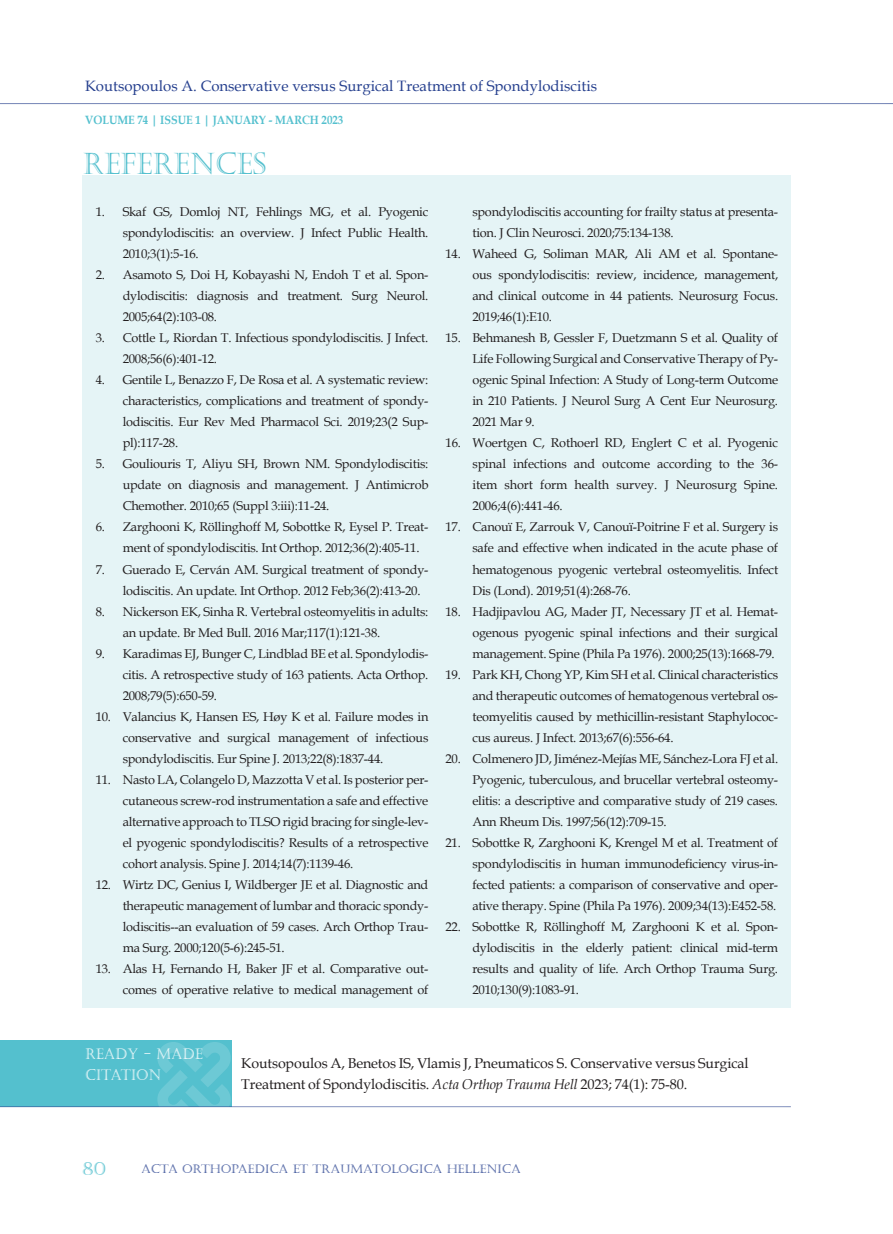
<style>
.page{position:relative;width:893px;height:1234px;background:#fff}
.page>*{position:absolute;margin:0;border:0;box-sizing:border-box;transform-origin:0 0}
.t1{font:30px "Castellar";color:#54c0ce;scale:.93 1}
.t2{font:18px "Castellar";color:#54c0ce}
.t3{font:15px "Book Antiqua";color:#253f8e}
.t4{font:15px "Castellar";color:#fff;scale:.93 1}
.TEXT_new{font:14.25px/21px "Book Antiqua";letter-spacing:-.01em;color:#231f20}
.t5{font:12.75px/21px "Book Antiqua";letter-spacing:-.02em;color:#231f20;text-align:justify}
.t6{font:12px "Castellar";color:#253f8e}
.t7{font:700 12px "Book Antiqua";color:#54c0ce;scale:.9 1}
.s1{font-style:italic}
</style>
<div class="page">
<hr style="left:0;top:103px;width:893px;height:3px;background:#231f20;opacity:.75">
<div style="left:83px;top:175px;width:708px;height:832px;background:#e5f4f6"></div>
<div style="left:0;top:1040px;width:232px;height:66px;background:#54c0ce"></div>
<svg style="left:156px;top:1042px;width:76px;height:66px"></svg>
<hr style="left:0;top:1104px;width:793px;height:3px;background:#231f20;opacity:.75">
<hr style="left:892px;top:1056px;width:1px;height:78px;background:#54c0ce">
<p class="t3" style="left:85px;top:76px;width:514px">Koutsopoulos A. Conservative versus Surgical Treatment of Spondylodiscitis</p>
<p class="t7" style="left:85px;top:111px;width:288px">VOLUME 74 | ISSUE 1 | JANUARY - MARCH 2023</p>
<p class="t1" style="left:83px;top:146px;width:197px">REFERENCES</p>
<p class="t5" style="left:123px;top:201px;width:307px;text-indent:-27px">1. Skaf GS, Domloj NT, Fehlings MG, et al. Pyogenic spondylodiscitis: an overview. J Infect Public Health.<br>2010;3(1):5-16.</p>
<p class="t5" style="left:123px;top:264px;width:307px;text-indent:-27px">2. Asamoto S, Doi H, Kobayashi N, Endoh T et al. Spon&shy;dylodiscitis: diagnosis and treatment. Surg Neurol.<br>2005;64(2):103-08.</p>
<p class="t5" style="left:123px;top:327px;width:307px;text-indent:-27px">3. Cottle L, Riordan T. Infectious spondylodiscitis. J Infect.<br>2008;56(6):401-12.</p>
<p class="t5" style="left:123px;top:369px;width:307px;text-indent:-27px">4. Gentile L, Benazzo F, De Rosa et al. A systematic review: characteristics, complications and treatment of spondy&shy;lodiscitis. Eur Rev Med Pharmacol Sci. 2019;23(2 Sup&shy;pl):117-28.</p>
<p class="t5" style="left:123px;top:453px;width:307px;text-indent:-27px">5. Gouliouris T, Aliyu SH, Brown NM. Spondylodiscitis: update on diagnosis and management. J Antimicrob Chemother. 2010;65 (Suppl 3:iii):11-24.</p>
<p class="t5" style="left:123px;top:516px;width:307px;text-indent:-27px">6. Zarghooni K, Röllinghoff M, Sobottke R, Eysel P. Treat&shy;ment of spondylodiscitis. Int Orthop. 2012;36(2):405-11.</p>
<p class="t5" style="left:123px;top:558px;width:307px;text-indent:-27px">7. Guerado E, Cerván AM. Surgical treatment of spondy&shy;lodiscitis. An update. Int Orthop. 2012 Feb;36(2):413-20.</p>
<p class="t5" style="left:123px;top:600px;width:307px;text-indent:-27px">8. Nickerson EK, Sinha R. Vertebral osteomyelitis in adults: an update. Br Med Bull. 2016 Mar;117(1):121-38.</p>
<p class="t5" style="left:123px;top:642px;width:307px;text-indent:-27px">9. Karadimas EJ, Bunger C, Lindblad BE et al. Spondylodis&shy;citis. A retrospective study of 163 patients. Acta Orthop.<br>2008;79(5):650-59.</p>
<p class="t5" style="left:123px;top:705px;width:307px;text-indent:-27px">10. Valancius K, Hansen ES, Høy K et al. Failure modes in conservative and surgical management of infectious spondylodiscitis. Eur Spine J. 2013;22(8):1837-44.</p>
<p class="t5" style="left:123px;top:768px;width:307px;text-indent:-27px">11. Nasto LA, Colangelo D, Mazzotta V et al. Is posterior per&shy;cutaneous screw-rod instrumentation a safe and effective alternative approach to TLSO rigid bracing for single-lev&shy;el pyogenic spondylodiscitis? Results of a retrospective cohort analysis. Spine J. 2014;14(7):1139-46.</p>
<p class="t5" style="left:123px;top:873px;width:307px;text-indent:-27px">12. Wirtz DC, Genius I, Wildberger JE et al. Diagnostic and therapeutic management of lumbar and thoracic spondy&shy;lodiscitis--an evaluation of 59 cases. Arch Orthop Trau&shy;ma Surg. 2000;120(5-6):245-51.</p>
<p class="t5" style="left:96px;top:957px;width:334px;text-align:right">13. Alas H, Fernando H, Baker JF et al. Comparative out&shy;comes of operative relative to medical management of</p>
<p class="t5" style="left:472px;top:201px;width:307px">spondylodiscitis accounting for frailty status at presenta&shy;tion. J Clin Neurosci. 2020;75:134-138.</p>
<p class="t5" style="left:472px;top:243px;width:307px;text-indent:-27px">14. Waheed G, Soliman MAR, Ali AM et al. Spontane&shy;ous spondylodiscitis: review, incidence, management, and clinical outcome in 44 patients. Neurosurg Focus.<br>2019;46(1):E10.</p>
<p class="t5" style="left:472px;top:327px;width:307px;text-indent:-27px">15. Behmanesh B, Gessler F, Duetzmann S et al. Quality of Life Following Surgical and Conservative Therapy of Py&shy;ogenic Spinal Infection: A Study of Long-term Outcome in 210 Patients. J Neurol Surg A Cent Eur Neurosurg.<br>2021 Mar 9.</p>
<p class="t5" style="left:472px;top:432px;width:307px;text-indent:-27px">16. Woertgen C, Rothoerl RD, Englert C et al. Pyogenic spinal infections and outcome according to the 36- item short form health survey. J Neurosurg Spine.<br>2006;4(6):441-46.</p>
<p class="t5" style="left:472px;top:516px;width:307px;text-indent:-27px">17. Canouï E, Zarrouk V, Canouï-Poitrine F et al. Surgery is safe and effective when indicated in the acute phase of hematogenous pyogenic vertebral osteomyelitis. Infect Dis (Lond). 2019;51(4):268-76.</p>
<p class="t5" style="left:472px;top:600px;width:307px;text-indent:-27px">18. Hadjipavlou AG, Mader JT, Necessary JT et al. Hemat&shy;ogenous pyogenic spinal infections and their surgical management. Spine (Phila Pa 1976). 2000;25(13):1668-79.</p>
<p class="t5" style="left:472px;top:663px;width:307px;text-indent:-27px">19. Park KH, Chong YP, Kim SH et al. Clinical characteristics and therapeutic outcomes of hematogenous vertebral os&shy;teomyelitis caused by methicillin-resistant Staphylococ&shy;cus aureus. J Infect. 2013;67(6):556-64.</p>
<p class="t5" style="left:472px;top:747px;width:307px;text-indent:-27px">20. Colmenero JD, Jiménez-Mejías ME, Sánchez-Lora FJ et al.<br>Pyogenic, tuberculous, and brucellar vertebral osteomy&shy;elitis: a descriptive and comparative study of 219 cases.<br>Ann Rheum Dis. 1997;56(12):709-15.</p>
<p class="t5" style="left:472px;top:831px;width:307px;text-indent:-27px">21. Sobottke R, Zarghooni K, Krengel M et al. Treatment of spondylodiscitis in human immunodeficiency virus-in&shy;fected patients: a comparison of conservative and oper&shy;ative therapy. Spine (Phila Pa 1976). 2009;34(13):E452-58.</p>
<p class="t5" style="left:472px;top:915px;width:307px;text-indent:-27px">22. Sobottke R, Röllinghoff M, Zarghooni K et al. Spon&shy;dylodiscitis in the elderly patient: clinical mid-term results and quality of life. Arch Orthop Trauma Surg.<br>2010;130(9):1083-91.</p>
<p class="t4" style="left:85px;top:1044px;width:128px">READY - MADE</p>
<p class="t4" style="left:85px;top:1065px;width:83px">CITATION</p>
<p class="TEXT_new" style="left:241px;top:1052px;width:509px">Koutsopoulos A, Benetos IS, Vlamis J, Pneumaticos S. Conservative versus Surgical<br>Treatment of Spondylodiscitis. <span class="s1">Acta Orthop Trauma Hell</span> 2023; 74(1): 75-80.</p>
<h2 class="t2" style="left:82px;top:1157px;width:26px">80</h2>
<p class="t6" style="left:141px;top:1161px;width:381px">ACTA ORTHOPAEDICA ET TRAUMATOLOGICA HELLENICA</p>
</div>
